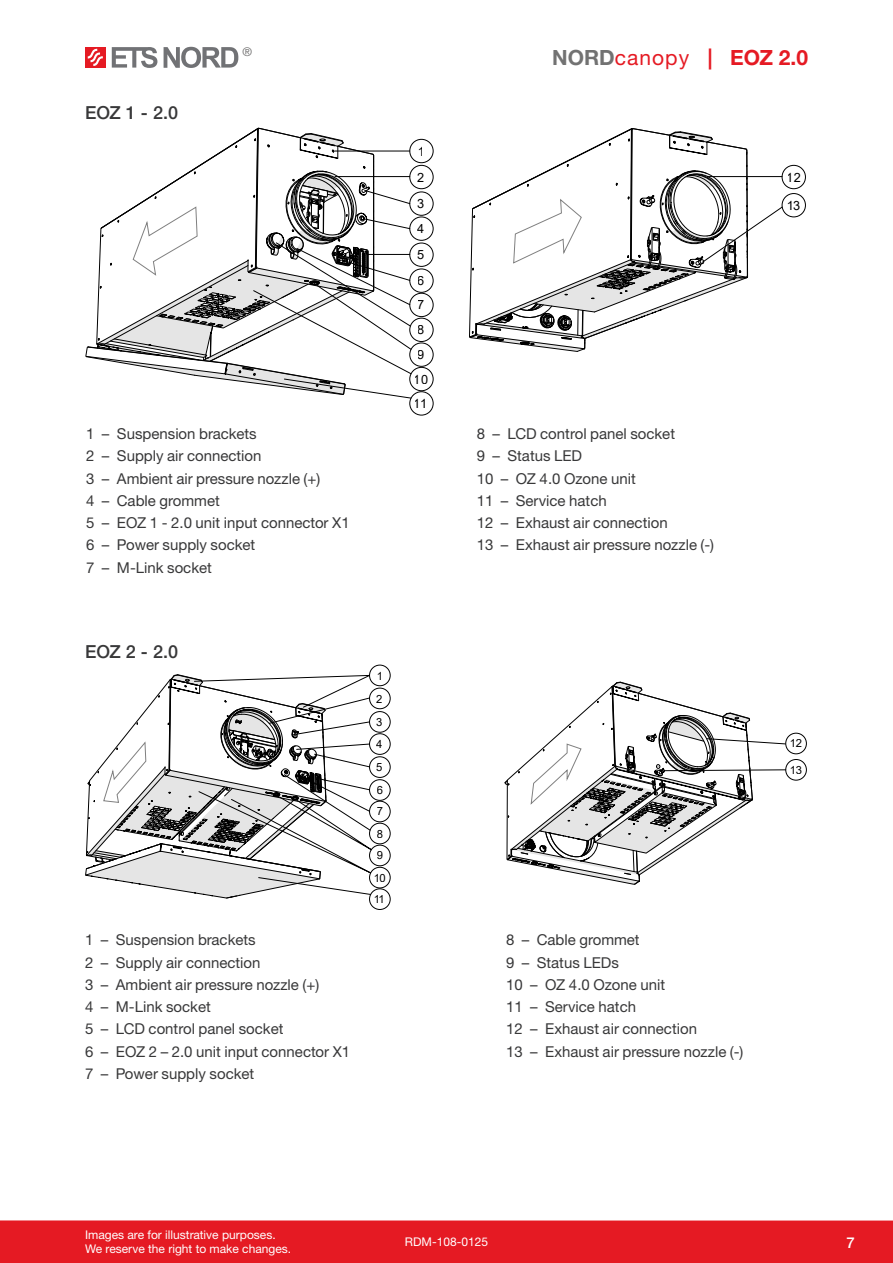
<style>
.page{position:relative;width:893px;height:1263px;background:#fff}
.page>*{position:absolute;margin:0;border:0;box-sizing:border-box;transform-origin:0 0}
.t1{font:700 21px "Helvetica Neue LTW1 G";color:#e51a23}
.Näidis{font:500 18px "Helvetica Neue LTW1 G";letter-spacing:-.01em;color:#383839}
.t2{font:15px "Helvetica Neue LTW1 G";color:#383839}
.t3{font:500 15px "Helvetica Neue LTW1 G";color:#fff}
.t4{font:12.75px/24.6px "Arial";color:#000}
.t5{font:12px/14.4px "Helvetica Neue LTW1 G";color:#fff}
.t6{font:12px "Helvetica Neue LTW1 G";color:#737272}
.t7{font:11.25px/21.8px "Arial";color:#000}
.s1{color:#727272}
.s2{font-weight:400}
</style>
<div class="page">
<div style="left:0;top:1220px;width:893px;height:43px;background:#e51a23"></div>
<div style="left:85px;top:47px;width:21px;height:21px;background:#e51a23"></div>
<div style="left:410px;top:165px;width:23px;height:24px;border:1px solid #000;border-radius:50%"></div>
<div style="left:410px;top:243px;width:23px;height:24px;border:1px solid #000;border-radius:50%"></div>
<div style="left:410px;top:192px;width:23px;height:23px;border:1px solid #000;border-radius:50%"></div>
<div style="left:410px;top:217px;width:23px;height:23px;border:1px solid #000;border-radius:50%"></div>
<div style="left:782px;top:165px;width:24px;height:24px;border:1px solid #000;border-radius:50%"></div>
<div style="left:782px;top:193px;width:24px;height:24px;border:1px solid #000;border-radius:50%"></div>
<div style="left:410px;top:269px;width:23px;height:23px;border:1px solid #000;border-radius:50%"></div>
<div style="left:410px;top:293px;width:23px;height:24px;border:1px solid #000;border-radius:50%"></div>
<div style="left:410px;top:318px;width:23px;height:24px;border:1px solid #000;border-radius:50%"></div>
<div style="left:410px;top:343px;width:23px;height:23px;border:1px solid #000;border-radius:50%"></div>
<div style="left:410px;top:367px;width:23px;height:24px;border:1px solid #000;border-radius:50%"></div>
<div style="left:410px;top:392px;width:23px;height:23px;border:1px solid #000;border-radius:50%"></div>
<div style="left:410px;top:139px;width:23px;height:24px;border:1px solid #000;border-radius:50%"></div>
<svg style="left:86px;top:47px;width:325px;height:363px"></svg>
<svg style="left:469px;top:128px;width:314px;height:224px"></svg>
<div style="left:369px;top:688px;width:21px;height:21px;border:1px solid #000;border-radius:50%"></div>
<div style="left:369px;top:757px;width:21px;height:20px;border:1px solid #000;border-radius:50%"></div>
<div style="left:369px;top:711px;width:21px;height:21px;border:1px solid #000;border-radius:50%"></div>
<div style="left:369px;top:733px;width:21px;height:21px;border:1px solid #000;border-radius:50%"></div>
<div style="left:369px;top:779px;width:21px;height:21px;border:1px solid #000;border-radius:50%"></div>
<div style="left:369px;top:801px;width:21px;height:21px;border:1px solid #000;border-radius:50%"></div>
<div style="left:369px;top:823px;width:21px;height:21px;border:1px solid #000;border-radius:50%"></div>
<div style="left:369px;top:845px;width:21px;height:21px;border:1px solid #000;border-radius:50%"></div>
<div style="left:369px;top:867px;width:21px;height:21px;border:1px solid #000;border-radius:50%"></div>
<div style="left:369px;top:889px;width:21px;height:21px;border:1px solid #000;border-radius:50%"></div>
<div style="left:786px;top:733px;width:20px;height:21px;border:1px solid #000;border-radius:50%"></div>
<div style="left:786px;top:759px;width:20px;height:21px;border:1px solid #000;border-radius:50%"></div>
<div style="left:369px;top:665px;width:21px;height:21px;border:1px solid #000;border-radius:50%"></div>
<svg style="left:85px;top:664px;width:297px;height:234px"></svg>
<svg style="left:505px;top:681px;width:300px;height:540px"></svg>
<p class="Näidis" style="left:85px;top:102px;width:94px">EOZ 1 - 2.0</p>
<p class="t6" style="left:242px;top:44px;width:11px">®</p>
<p class="t2" style="left:86px;top:425px;width:172px">1 – Suspension brackets</p>
<p class="t2" style="left:86px;top:447px;width:177px">2 – Supply air connection</p>
<p class="t2" style="left:86px;top:469px;width:236px">3 – Ambient air pressure nozzle (+)</p>
<p class="t2" style="left:86px;top:491px;width:135px">4 – Cable grommet</p>
<p class="t2" style="left:86px;top:514px;width:265px">5 – EOZ 1 - 2.0 unit input connector X1</p>
<p class="t2" style="left:86px;top:536px;width:171px">6 – Power supply socket</p>
<p class="t2" style="left:86px;top:558px;width:127px">7 – M-Link socket</p>
<p class="Näidis" style="left:85px;top:640px;width:94px">EOZ 2 - 2.0</p>
<p class="t2" style="left:85px;top:931px;width:172px">1 – Suspension brackets</p>
<p class="t2" style="left:85px;top:953px;width:177px">2 – Supply air connection</p>
<p class="t2" style="left:85px;top:975px;width:236px">3 – Ambient air pressure nozzle (+)</p>
<p class="t2" style="left:85px;top:998px;width:127px">4 – M-Link socket</p>
<p class="t2" style="left:85px;top:1020px;width:200px">5 – LCD control panel socket</p>
<p class="t2" style="left:85px;top:1042px;width:267px">6 – EOZ 2 – 2.0 unit input connector X1</p>
<p class="t2" style="left:85px;top:1064px;width:171px">7 – Power supply socket</p>
<p class="t7" style="left:376px;top:665px;width:8px">1</p>
<p class="t7" style="left:376px;top:687px;width:8px;line-height:23.2px">2<br>3</p>
<p class="t7" style="left:376px;top:733px;width:8px">4</p>
<p class="t7" style="left:373px;top:779px;width:14px;text-align:center">6<br>7<br>8<br>9<br>10<br>11</p>
<p class="t7" style="left:376px;top:756px;width:8px">5</p>
<p class="t4" style="left:417px;top:139px;width:9px">1</p>
<p class="t4" style="left:417px;top:164px;width:9px;line-height:26.4px">2<br>3</p>
<p class="t4" style="left:417px;top:216px;width:9px">4</p>
<p class="t4" style="left:417px;top:242px;width:9px">5</p>
<p class="t4" style="left:414px;top:268px;width:16px;text-align:center">6<br>7<br>8<br>9<br>10<br>11</p>
<h1 class="t1" style="left:552px;top:44px;width:257px"><span class="s1">NORD</span><span class="s2">canopy</span> | EOZ 2.0</h1>
<p class="t4" style="left:787px;top:165px;width:16px">12</p>
<p class="t4" style="left:786px;top:193px;width:16px">13</p>
<p class="t2" style="left:477px;top:425px;width:200px">8 – LCD control panel socket</p>
<p class="t2" style="left:477px;top:447px;width:107px">9 – Status LED</p>
<p class="t2" style="left:477px;top:469px;width:161px">10 – OZ 4.0 Ozone unit</p>
<p class="t2" style="left:477px;top:491px;width:132px">11 – Service hatch</p>
<p class="t2" style="left:477px;top:514px;width:192px">12 – Exhaust air connection</p>
<p class="t2" style="left:477px;top:536px;width:239px">13 – Exhaust air pressure nozzle (-)</p>
<p class="t7" style="left:789px;top:732px;width:14px">12</p>
<p class="t7" style="left:789px;top:759px;width:14px">13</p>
<p class="t2" style="left:506px;top:931px;width:135px">8 – Cable grommet</p>
<p class="t2" style="left:506px;top:953px;width:114px">9 – Status LEDs</p>
<p class="t2" style="left:506px;top:975px;width:161px">10 – OZ 4.0 Ozone unit</p>
<p class="t2" style="left:506px;top:998px;width:132px">11 – Service hatch</p>
<p class="t2" style="left:506px;top:1020px;width:192px">12 – Exhaust air connection</p>
<p class="t2" style="left:506px;top:1042px;width:239px">13 – Exhaust air pressure nozzle (-)</p>
<p class="t5" style="left:85px;top:1227px;width:208px">Images are for illustrative purposes.<br>We reserve the right to make changes.</p>
<p class="t5" style="left:405px;top:1234px;width:85px">RDM-108-0125</p>
<p class="t3" style="left:846px;top:1233px;width:10px">7</p>
</div>
